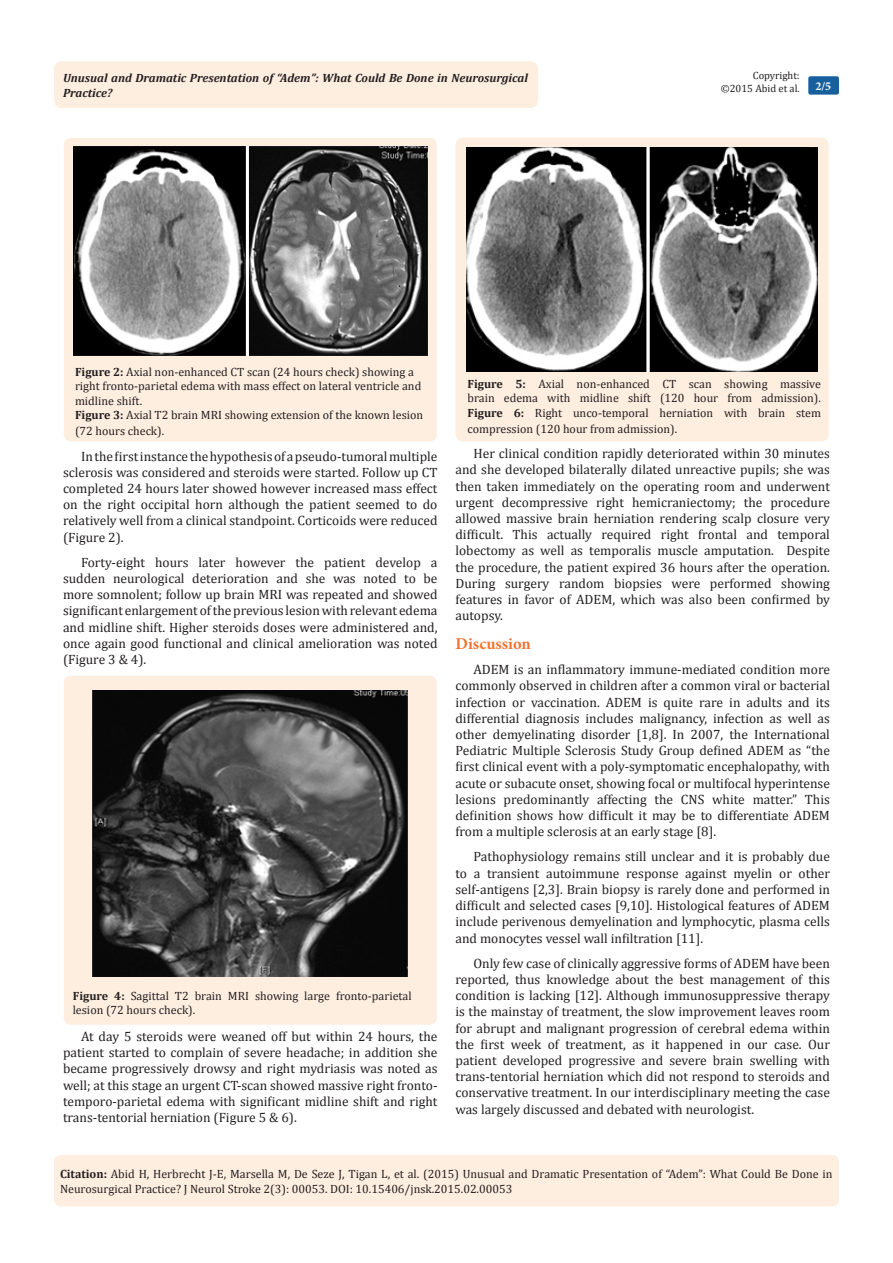
<style>
.page{position:relative;width:893px;height:1263px;background:#fff}
.page>*{position:absolute;margin:0;border:0;box-sizing:border-box;transform-origin:0 0}
.t1{font:700 16.5px "Minion Pro";color:#f37331}
.t2{font:13.5px/16.2px "Cambria";color:#231f20;text-align:justify}
.Citation{font:12px/14.4px "Cambria";color:#231f20}
.t3{font:italic 700 12px/14.4px "Cambria";color:#231f20}
.t4{font:700 12px "Minion Pro";color:#fff}
.t5{font:10.5px "Cambria";color:#231f20}
.s1{font-weight:700}
</style>
<div class="page">
<div style="left:456px;top:138px;width:373px;height:303px;background:#feeee0;border-radius:7px"></div>
<div style="left:64px;top:138px;width:373px;height:303px;background:#feeee0;border-radius:7px"></div>
<div style="left:54px;top:61px;width:484px;height:47px;background:#feeee0;border-radius:8px"></div>
<div style="left:54px;top:1155px;width:785px;height:51px;background:#feeee0;border-radius:7px"></div>
<div style="left:64px;top:676px;width:373px;height:349px;background:#feeee0;border-radius:7px"></div>
<div style="left:808px;top:76px;width:31px;height:19px;background:#18609d;border-radius:2px"></div>
<img style="left:73px;top:146px;width:355px;height:210px">
<img style="left:93px;top:691px;width:315px;height:286px">
<img style="left:467px;top:148px;width:350px;height:223px">
<p class="t3" style="left:63px;top:70px;width:466px">Unusual and Dramatic Presentation of “Adem”: What Could Be Done in Neurosurgical<br>Practice?</p>
<p class="t5" style="left:753px;top:69px;width:48px">Copyright:</p>
<p class="t5" style="left:721px;top:82px;width:80px">©2015 Abid et al.</p>
<p class="t4" style="left:815px;top:78px;width:17px">2/5</p>
<p class="Citation" style="left:75px;top:365px;width:350px"><span class="s1">Figure 2:</span> Axial non-enhanced CT scan (24 hours check) showing a right fronto-parietal edema with mass effect on lateral ventricle and midline shift.<br><span class="s1">Figure 3:</span> Axial T2 brain MRI showing extension of the known lesion</p>
<p class="Citation" style="left:75px;top:424px;width:91px">(72 hours check).</p>
<p class="t2" style="left:63px;top:448px;width:376px;text-indent:18px">In the first instance the hypothesis of a pseudo-tumoral multiple sclerosis was considered and steroids were started. Follow up CT completed 24 hours later showed however increased mass effect on the right occipital horn although the patient seemed to do relatively well from a clinical standpoint. Corticoids were reduced (Figure 2).</p>
<p class="t2" style="left:63px;top:554px;width:376px;text-indent:18px">Forty-eight hours later however the patient develop a sudden neurological deterioration and she was noted to be more somnolent; follow up brain MRI was repeated and showed significant enlargement of the previous lesion with relevant edema and midline shift. Higher steroids doses were administered and, once again good functional and clinical amelioration was noted (Figure 3 &amp; 4).</p>
<p class="Citation" style="left:73px;top:989px;width:340px"><span class="s1">Figure 4:</span> Sagittal T2 brain MRI showing large fronto-parietal lesion (72 hours check).</p>
<p class="t2" style="left:63px;top:1028px;width:376px;text-indent:18px">At day 5 steroids were weaned off but within 24 hours, the patient started to complain of severe headache; in addition she became progressively drowsy and right mydriasis was noted as well; at this stage an urgent CT-scan showed massive right fronto&shy;temporo-parietal edema with significant midline shift and right trans-tentorial herniation (Figure 5 &amp; 6).</p>
<p class="Citation" style="left:467px;top:377px;width:355px;text-align:justify"><span class="s1">Figure 5:</span> Axial non-enhanced CT scan showing massive brain edema with midline shift (120 hour from admission).<br><span class="s1">Figure 6:</span> Right unco-temporal herniation with brain stem</p>
<p class="Citation" style="left:467px;top:422px;width:211px">compression (120 hour from admission).</p>
<p class="t2" style="left:455px;top:445px;width:376px;text-indent:18px">Her clinical condition rapidly deteriorated within 30 minutes and she developed bilaterally dilated unreactive pupils; she was then taken immediately on the operating room and underwent urgent decompressive right hemicraniectomy; the procedure allowed massive brain herniation rendering scalp closure very difficult. This actually required right frontal and temporal lobectomy as well as temporalis muscle amputation. Despite the procedure, the patient expired 36 hours after the operation.<br>During surgery random biopsies were performed showing features in favor of ADEM, which was also been confirmed by autopsy.</p>
<p class="t1" style="left:455px;top:632px;width:77px">Discussion</p>
<p class="t2" style="left:455px;top:661px;width:376px;text-indent:18px">ADEM is an inflammatory immune-mediated condition more commonly observed in children after a common viral or bacterial infection or vaccination. ADEM is quite rare in adults and its differential diagnosis includes malignancy, infection as well as other demyelinating disorder [1,8]. In 2007, the International Pediatric Multiple Sclerosis Study Group defined ADEM as “the first clinical event with a poly-symptomatic encephalopathy, with acute or subacute onset, showing focal or multifocal hyperintense lesions predominantly affecting the CNS white matter.” This definition shows how difficult it may be to differentiate ADEM from a multiple sclerosis at an early stage [8].</p>
<p class="t2" style="left:455px;top:849px;width:376px;text-indent:18px">Pathophysiology remains still unclear and it is probably due to a transient autoimmune response against myelin or other self-antigens [2,3]. Brain biopsy is rarely done and performed in difficult and selected cases [9,10]. Histological features of ADEM include perivenous demyelination and lymphocytic, plasma cells and monocytes vessel wall infiltration [11].</p>
<p class="t2" style="left:455px;top:955px;width:376px;text-indent:18px">Only few case of clinically aggressive forms of ADEM have been reported, thus knowledge about the best management of this condition is lacking [12]. Although immunosuppressive therapy is the mainstay of treatment, the slow improvement leaves room for abrupt and malignant progression of cerebral edema within the first week of treatment, as it happened in our case. Our patient developed progressive and severe brain swelling with trans-tentorial herniation which did not respond to steroids and conservative treatment. In our interdisciplinary meeting the case was largely discussed and debated with neurologist.</p>
<p class="Citation" style="left:60px;top:1167px;width:774px"><span class="s1">Citation:</span> Abid H, Herbrecht J-E, Marsella M, De Seze J, Tigan L, et al. (2015) Unusual and Dramatic Presentation of “Adem”: What Could Be Done in<br>Neurosurgical Practice? J Neurol Stroke 2(3): 00053. DOI: 10.15406/jnsk.2015.02.00053</p>
</div>
